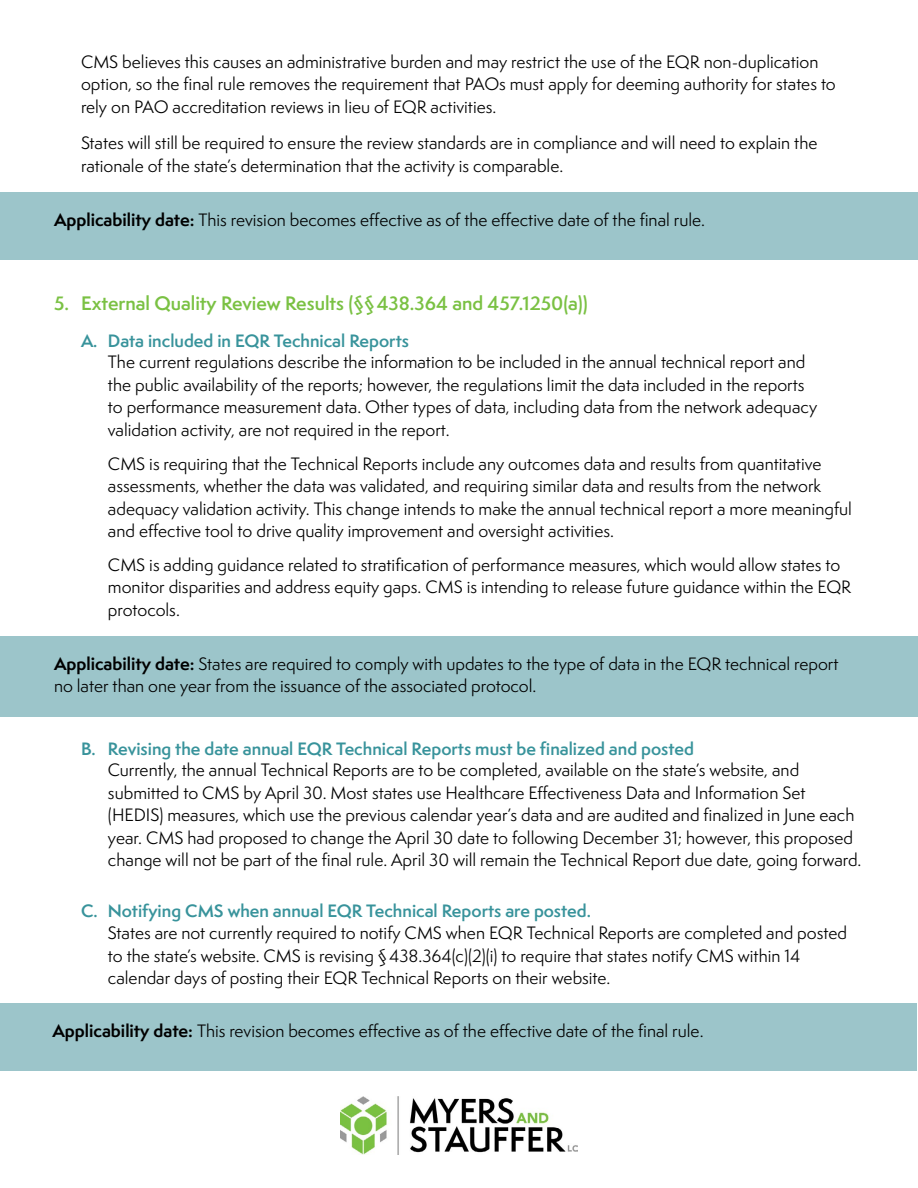
<style>
.page{position:relative;width:918px;height:1188px;background:#fff}
.page>*{position:absolute;margin:0;border:0;box-sizing:border-box;transform-origin:0 0}
.t1{font:600 18px "Semplicita Pro";color:#7ac143}
.t2{font:16.5px/22.5px "Semplicita Pro";color:#000}
.t3{font:600 16.5px "Semplicita Pro";color:#38939b}
.s1{font-weight:700}
</style>
<div class="page">
<img style="left:340px;top:1097px;width:238px;height:57px">
<div style="left:0;top:192px;width:918px;height:67px;background:#9cc5ca"></div>
<div style="left:0;top:636px;width:918px;height:81px;background:#9cc5ca"></div>
<div style="left:0;top:1003px;width:916px;height:67px;background:#9cc5ca"></div>
<p class="t2" style="left:81px;top:50px;width:756px">CMS believes this causes an administrative burden and may restrict the use of the EQR non-duplication option, so the final rule removes the requirement that PAOs must apply for deeming authority for states to rely on PAO accreditation reviews in lieu of EQR activities.</p>
<p class="t2" style="left:81px;top:132px;width:738px">States will still be required to ensure the review standards are in compliance and will need to explain the rationale of the state’s determination that the activity is comparable.</p>
<p class="t2" style="left:54px;top:208px;width:653px"><span class="s1">Applicability date:</span> This revision becomes effective as of the effective date of the final rule.</p>
<p class="t1" style="left:54px;top:290px;width:535px">5. External Quality Review Results (§§438.364 and 457.1250(a))</p>
<p class="t3" style="left:81px;top:328px;width:330px">A. Data included in EQR Technical Reports</p>
<p class="t2" style="left:108px;top:351px;width:711px">The current regulations describe the information to be included in the annual technical report and the public availability of the reports; however, the regulations limit the data included in the reports to performance measurement data. Other types of data, including data from the network adequacy validation activity, are not required in the report.</p>
<p class="t2" style="left:108px;top:452px;width:745px">CMS is requiring that the Technical Reports include any outcomes data and results from quantitative assessments, whether the data was validated, and requiring similar data and results from the network adequacy validation activity. This change intends to make the annual technical report a more meaningful and effective tool to drive quality improvement and oversight activities.</p>
<p class="t2" style="left:108px;top:553px;width:745px">CMS is adding guidance related to stratification of performance measures, which would allow states to monitor disparities and address equity gaps. CMS is intending to release future guidance within the EQR protocols.</p>
<p class="t2" style="left:54px;top:652px;width:786px"><span class="s1">Applicability date:</span> States are required to comply with updates to the type of data in the EQR technical report no later than one year from the issuance of the associated protocol.</p>
<p class="t3" style="left:81px;top:736px;width:614px">B. Revising the date annual EQR Technical Reports must be finalized and posted</p>
<p class="t2" style="left:108px;top:759px;width:755px">Currently, the annual Technical Reports are to be completed, available on the state’s website, and submitted to CMS by April 30. Most states use Healthcare Effectiveness Data and Information Set (HEDIS) measures, which use the previous calendar year’s data and are audited and finalized in June each year. CMS had proposed to change the April 30 date to following December 31; however, this proposed change will not be part of the final rule. April 30 will remain the Technical Report due date, going forward.</p>
<p class="t3" style="left:81px;top:899px;width:511px">C. Notifying CMS when annual EQR Technical Reports are posted.</p>
<p class="t2" style="left:108px;top:921px;width:740px">States are not currently required to notify CMS when EQR Technical Reports are completed and posted to the state’s website. CMS is revising §438.364(c)(2)(i) to require that states notify CMS within 14 calendar days of posting their EQR Technical Reports on their website.</p>
<p class="t2" style="left:52px;top:1019px;width:653px"><span class="s1">Applicability date:</span> This revision becomes effective as of the effective date of the final rule.</p>
</div>
